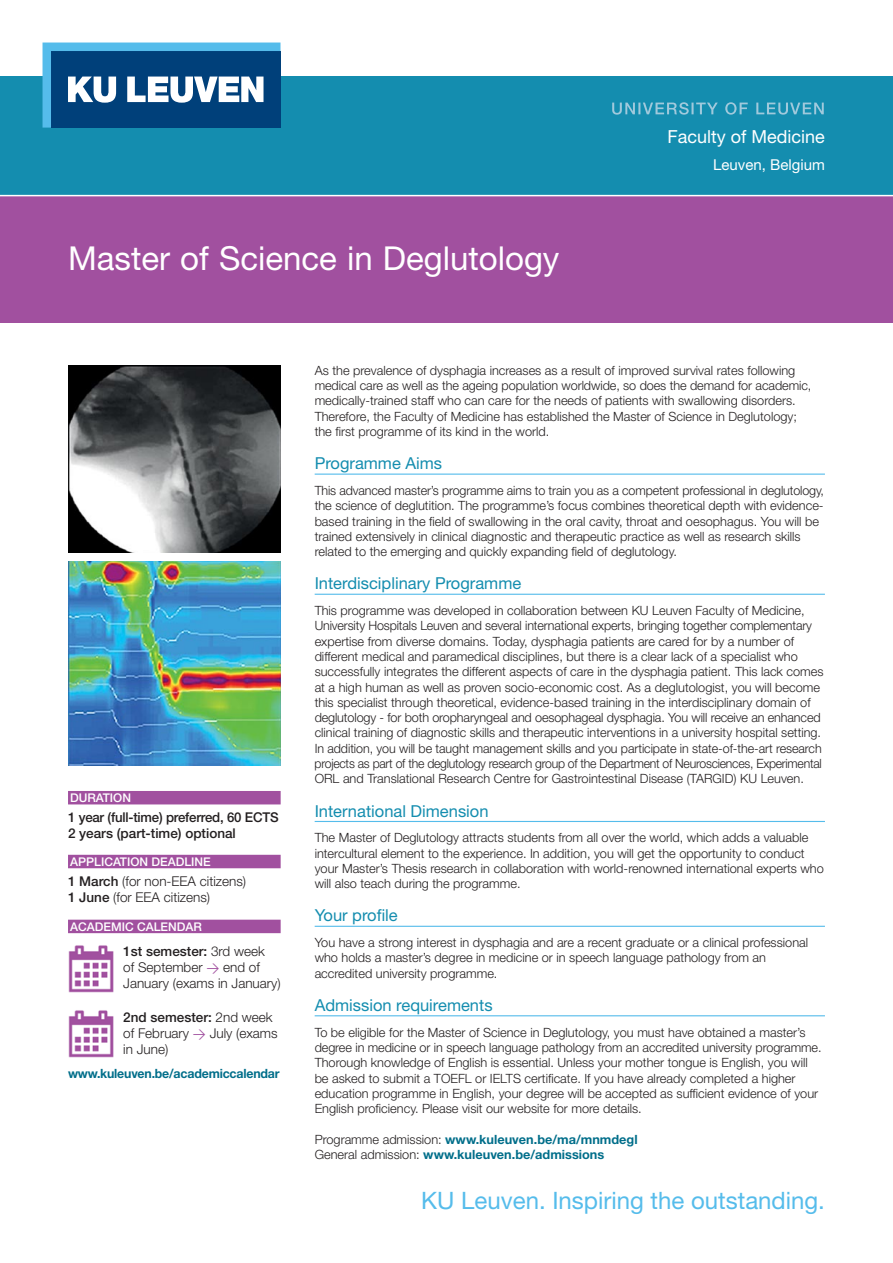
<style>
.page{position:relative;width:893px;height:1263px;background:#fff}
.page>*{position:absolute;margin:0;border:0;box-sizing:border-box;transform-origin:0 0}
.t1{font:33px "Helvetica Neue LT Std";color:#fff}
.t2{font:24px "Helvetica Neue LT Std";color:#55bceb}
.t3{font:18px "Helvetica Neue LT Std";color:#fff}
.t4{font:16.5px "Helvetica Neue LT Std";color:#148daf}
.t5{font:15px "Helvetica Neue LT Std";color:#fff}
.t6{font:300 13.5px/16.4px "Helvetica Neue LT Std";color:#231f20}
.t7{font:500 13.5px/16.2px "Helvetica Neue LT Std";letter-spacing:-.015em;color:#231f20}
.t8{font:300 12.75px/15.3px "Helvetica Neue LT Std";color:#231f20}
.t9{font:700 12.75px/15.3px "Helvetica Neue LT Std";color:#016e8a}
.t10{font:500 12px "Helvetica Neue LT Std";color:#fff}
.s1{font-weight:500}
.s2{font-family:"DIN";font-weight:400;font-size:12.75px;color:#a1509f}
.s3{font-weight:300;color:#231f20}
</style>
<div class="page">
<div style="left:0;top:77px;width:893px;height:119px;background:#148daf"></div>
<div style="left:0;top:196px;width:893px;height:127px;background:#a1509f"></div>
<svg style="left:43px;top:43px;width:237px;height:85px;background:#326d9d"></svg>
<svg style="left:612px;top:102px;width:212px;height:13px"></svg>
<hr style="left:315px;top:474px;width:510px;height:1px;background:#55bceb">
<hr style="left:315px;top:594px;width:510px;height:1px;background:#55bceb">
<hr style="left:315px;top:821px;width:510px;height:1px;background:#55bceb">
<hr style="left:315px;top:926px;width:510px;height:1px;background:#55bceb">
<hr style="left:315px;top:1015px;width:510px;height:1px;background:#55bceb">
<hr style="left:0;top:195px;width:893px;height:1px;background:#fff">
<img style="left:69px;top:561px;width:212px;height:204px">
<img style="left:69px;top:366px;width:212px;height:187px">
<div style="left:68px;top:791px;width:213px;height:13px;background:#a1509f"></div>
<div style="left:68px;top:855px;width:213px;height:13px;background:#a1509f"></div>
<div style="left:68px;top:920px;width:213px;height:13px;background:#a1509f"></div>
<img style="left:68px;top:945px;width:46px;height:47px">
<img style="left:68px;top:1010px;width:46px;height:48px">
<h1 class="t1" style="left:68px;top:246px;width:493px">Master of Science in Deglutology</h1>
<h3 class="t3" style="left:668px;top:130px;width:159px">Faculty of Medicine</h3>
<p class="t5" style="left:713px;top:159px;width:113px">Leuven, Belgium</p>
<p class="t10" style="left:70px;top:791px;width:62px">DURATION</p>
<p class="t7" style="left:68px;top:809px;width:212px">1 year (full-time) preferred, 60 ECTS<br>2 years (part-time) optional</p>
<p class="t10" style="left:70px;top:855px;width:142px">APPLICATION DEADLINE</p>
<p class="t6" style="left:68px;top:874px;width:180px"><span class="s1">1 March</span> (for non-EEA citizens)<br><span class="s1">1 June</span> (for EEA citizens)</p>
<p class="t10" style="left:70px;top:920px;width:133px">ACADEMIC CALENDAR</p>
<p class="t6" style="left:123px;top:944px;width:159px"><span class="s1">1st semester:</span> 3rd week<br>of September <span class="s2">&gt;</span> end of<br>January (exams in January)</p>
<p class="t6" style="left:123px;top:1010px;width:156px"><span class="s1">2nd semester:</span> 2nd week of February <span class="s2">&gt;</span> July (exams in June)</p>
<p class="t9" style="left:68px;top:1068px;width:213px">www.kuleuven.be/academiccalendar</p>
<p class="t8" style="left:315px;top:364px;width:498px">As the prevalence of dysphagia increases as a result of improved survival rates following medical care as well as the ageing population worldwide, so does the demand for academic, medically-trained staff who can care for the needs of patients with swallowing disorders.<br>Therefore, the Faculty of Medicine has established the Master of Science in Deglutology; the first programme of its kind in the world.</p>
<p class="t4" style="left:315px;top:458px;width:129px">Programme Aims</p>
<p class="t8" style="left:315px;top:484px;width:511px">This advanced master’s programme aims to train you as a competent professional in deglutology, the science of deglutition. The programme’s focus combines theoretical depth with evidence&shy;based training in the field of swallowing in the oral cavity, throat and oesophagus. You will be trained extensively in clinical diagnostic and therapeutic practice as well as research skills related to the emerging and quickly expanding field of deglutology.</p>
<p class="t4" style="left:315px;top:578px;width:208px">Interdisciplinary Programme</p>
<p class="t8" style="left:315px;top:604px;width:510px">This programme was developed in collaboration between KU Leuven Faculty of Medicine, University Hospitals Leuven and several international experts, bringing together complementary expertise from diverse domains. Today, dysphagia patients are cared for by a number of different medical and paramedical disciplines, but there is a clear lack of a specialist who successfully integrates the different aspects of care in the dysphagia patient. This lack comes at a high human as well as proven socio-economic cost. As a deglutologist, you will become this specialist through theoretical, evidence-based training in the interdisciplinary domain of deglutology - for both oropharyngeal and oesophageal dysphagia. You will receive an enhanced clinical training of diagnostic skills and therapeutic interventions in a university hospital setting.<br>In addition, you will be taught management skills and you participate in state-of-the-art research projects as part of the deglutology research group of the Department of Neurosciences, Experimental ORL and Translational Research Centre for Gastrointestinal Disease (TARGID) KU Leuven.</p>
<p class="t4" style="left:315px;top:805px;width:175px">International Dimension</p>
<p class="t8" style="left:315px;top:831px;width:511px">The Master of Deglutology attracts students from all over the world, which adds a valuable intercultural element to the experience. In addition, you will get the opportunity to conduct your Master’s Thesis research in collaboration with world-renowned international experts who will also teach during the programme.</p>
<p class="t4" style="left:315px;top:910px;width:85px">Your profile</p>
<p class="t8" style="left:315px;top:936px;width:495px">You have a strong interest in dysphagia and are a recent graduate or a clinical professional who holds a master’s degree in medicine or in speech language pathology from an accredited university programme.</p>
<p class="t4" style="left:315px;top:999px;width:179px">Admission requirements</p>
<p class="t8" style="left:315px;top:1026px;width:508px">To be eligible for the Master of Science in Deglutology, you must have obtained a master’s degree in medicine or in speech language pathology from an accredited university programme.<br>Thorough knowledge of English is essential. Unless your mother tongue is English, you will be asked to submit a TOEFL or IELTS certificate. If you have already completed a higher education programme in English, your degree will be accepted as sufficient evidence of your English proficiency. Please visit our website for more details.</p>
<p class="t9" style="left:315px;top:1133px;width:324px"><span class="s3">Programme admission:</span> www.kuleuven.be/ma/mnmdegl<br><span class="s3">General admission:</span> www.kuleuven.be/admissions</p>
<h2 class="t2" style="left:421px;top:1192px;width:405px">KU Leuven. Inspiring the outstanding.</h2>
</div>
